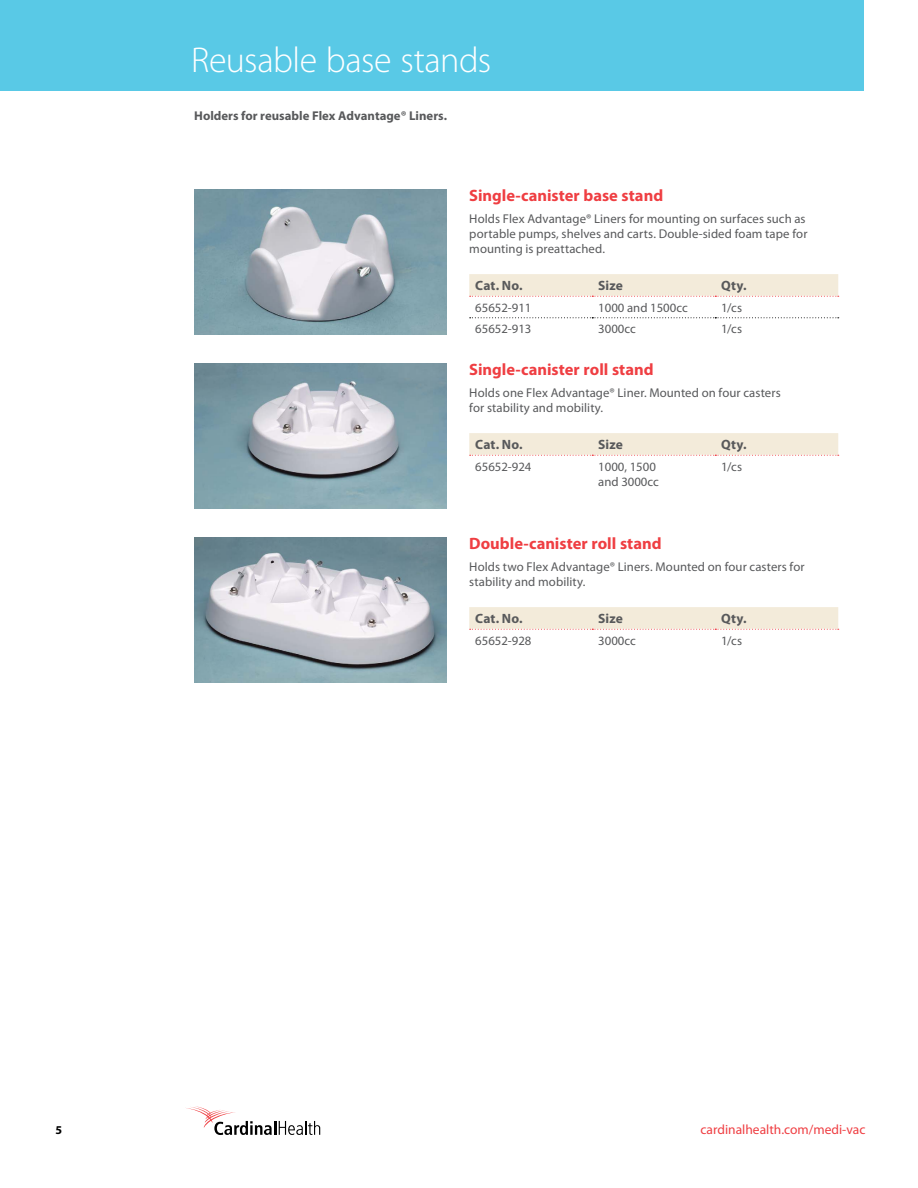
<style>
.page{position:relative;width:918px;height:1188px;background:#fff}
.page>*{position:absolute;margin:0;border:0;box-sizing:border-box;transform-origin:0 0}
.t1{font:300 36px "Myriad Pro";letter-spacing:-.01em;color:#fff}
.t2{font:700 16.5px "Myriad Pro";color:#ef3e42}
.t3{font:700 13.5px "Myriad Pro";letter-spacing:.01em;color:#58595b}
.t4{font:13.5px "Myriad Pro";color:#ef3e42}
.t5{font:12.75px/15px "Myriad Pro";letter-spacing:.005em;color:#58595b}
.t6{font:700 12.75px "Myriad Pro";color:#58595b}
.t7{font:700 12px "Myriad Pro";color:#000}
</style>
<div class="page">
<div style="left:0;top:0;width:864px;height:91px;background:#59c9e6"></div>
<svg style="left:186px;top:1106px;width:134px;height:29px"></svg>
<svg style="left:469px;top:274px;width:370px;height:23px;background:#f3e9d9"></svg>
<svg style="left:470px;top:317px;width:369px;height:1px"></svg>
<svg style="left:469px;top:433px;width:370px;height:23px;background:#f3e9d9"></svg>
<svg style="left:469px;top:607px;width:370px;height:23px;background:#f3e9d9"></svg>
<img style="left:195px;top:189px;width:252px;height:145px">
<img style="left:195px;top:363px;width:252px;height:145px">
<img style="left:195px;top:537px;width:252px;height:145px">
<h1 class="t1" style="left:191px;top:38px;width:301px">Reusable base stands</h1>
<p class="t6" style="left:194px;top:107px;width:254px">Holders for reusable Flex Advantage® Liners.</p>
<p class="t2" style="left:469px;top:185px;width:195px">Single-canister base stand</p>
<p class="t5" style="left:469px;top:211px;width:340px">Holds Flex Advantage® Liners for mounting on surfaces such as portable pumps, shelves and carts. Double-sided foam tape for mounting is preattached.</p>
<p class="t3" style="left:475px;top:277px;width:49px">Cat. No.</p>
<p class="t3" style="left:598px;top:277px;width:26px">Size</p>
<p class="t3" style="left:721px;top:277px;width:27px">Qty.</p>
<p class="t5" style="left:475px;top:300px;width:58px">65652-911</p>
<p class="t5" style="left:598px;top:300px;width:91px">1000 and 1500cc</p>
<p class="t5" style="left:721px;top:300px;width:22px">1/cs</p>
<p class="t5" style="left:475px;top:321px;width:58px">65652-913</p>
<p class="t5" style="left:598px;top:321px;width:39px">3000cc</p>
<p class="t5" style="left:721px;top:321px;width:22px">1/cs</p>
<p class="t2" style="left:469px;top:359px;width:186px">Single-canister roll stand</p>
<p class="t5" style="left:469px;top:385px;width:313px">Holds one Flex Advantage® Liner. Mounted on four casters for stability and mobility.</p>
<p class="t3" style="left:475px;top:436px;width:49px">Cat. No.</p>
<p class="t3" style="left:598px;top:436px;width:26px">Size</p>
<p class="t3" style="left:721px;top:436px;width:27px">Qty.</p>
<p class="t5" style="left:475px;top:459px;width:58px">65652-924</p>
<p class="t5" style="left:598px;top:459px;width:62px">1000, 1500 and 3000cc</p>
<p class="t5" style="left:721px;top:459px;width:22px">1/cs</p>
<p class="t2" style="left:469px;top:533px;width:194px">Double-canister roll stand</p>
<p class="t5" style="left:469px;top:559px;width:337px">Holds two Flex Advantage® Liners. Mounted on four casters for stability and mobility.</p>
<p class="t3" style="left:475px;top:610px;width:49px">Cat. No.</p>
<p class="t3" style="left:598px;top:610px;width:26px">Size</p>
<p class="t3" style="left:721px;top:610px;width:27px">Qty.</p>
<p class="t5" style="left:475px;top:633px;width:58px">65652-928</p>
<p class="t5" style="left:598px;top:633px;width:39px">3000cc</p>
<p class="t5" style="left:721px;top:633px;width:22px">1/cs</p>
<p class="t7" style="left:56px;top:1122px;width:8px">5</p>
<p class="t4" style="left:701px;top:1121px;width:166px">cardinalhealth.com/medi-vac</p>
</div>
